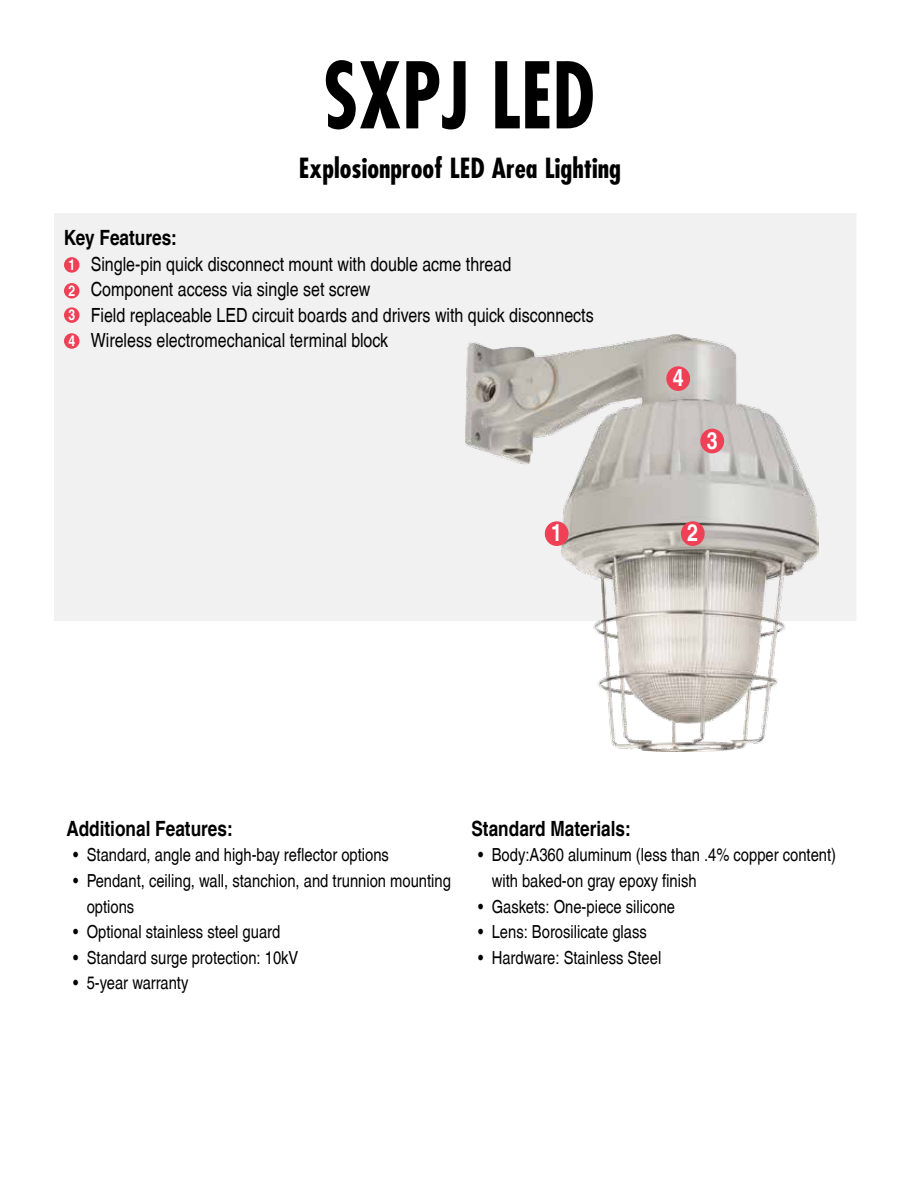
<style>
.page{position:relative;width:918px;height:1188px;background:#fff}
.page>*{position:absolute;margin:0;border:0;box-sizing:border-box;transform-origin:0 0}
.t1{font:700 condensed 89.1px "Futura";color:#000;scale:.9 1}
.t2{font:700 condensed 27px "Futura";color:#000}
.t3{font:700 condensed 24px "Helvetica Com";color:#fff}
.t4{font:700 condensed 21px "Helvetica Com";color:#000}
.t5{font:condensed 19.5px/25.5px "Helvetica Com";color:#000}
.t6{font:condensed 18px/25.5px "Helvetica Com";color:#000}
.t7{font:700 condensed 15px/25.8px "Helvetica Com";color:#fff}
</style>
<div class="page">
<div style="left:54px;top:213px;width:802px;height:408px;background:#f1f1f2"></div>
<img style="left:464px;top:334px;width:355px;height:418px">
<div style="left:65px;top:258px;width:14px;height:14px;background:#ef4056;border-radius:50%"></div>
<div style="left:64px;top:257px;width:16px;height:16px;border:2px solid #ef4056;border-radius:50%"></div>
<div style="left:65px;top:284px;width:14px;height:14px;background:#ef4056;border-radius:50%"></div>
<div style="left:64px;top:283px;width:16px;height:16px;border:2px solid #ef4056;border-radius:50%"></div>
<div style="left:65px;top:308px;width:14px;height:14px;background:#ef4056;border-radius:50%"></div>
<div style="left:64px;top:307px;width:16px;height:16px;border:2px solid #ef4056;border-radius:50%"></div>
<div style="left:65px;top:334px;width:14px;height:14px;background:#ef4056;border-radius:50%"></div>
<div style="left:64px;top:333px;width:16px;height:16px;border:2px solid #ef4056;border-radius:50%"></div>
<div style="left:682px;top:522px;width:22px;height:23px;background:#ef4056;border-radius:50%"></div>
<div style="left:681px;top:521px;width:24px;height:25px;border:2px solid #ef4056;border-radius:50%"></div>
<div style="left:546px;top:522px;width:22px;height:23px;background:#ef4056;border-radius:50%"></div>
<div style="left:545px;top:521px;width:24px;height:25px;border:2px solid #ef4056;border-radius:50%"></div>
<div style="left:701px;top:429px;width:22px;height:24px;background:#ef4056;border-radius:50%"></div>
<div style="left:700px;top:429px;width:24px;height:24px;border:2px solid #ef4056;border-radius:50%"></div>
<div style="left:667px;top:367px;width:22px;height:23px;background:#ef4056;border-radius:50%"></div>
<div style="left:666px;top:366px;width:24px;height:25px;border:2px solid #ef4056;border-radius:50%"></div>
<h1 class="t1" style="left:323px;top:38px;width:304px">SXPJ LED</h1>
<h2 class="t2" style="left:299px;top:150px;width:324px">Explosionproof LED Area Lighting</h2>
<p class="t4" style="left:64px;top:225px;width:115px">Key Features:</p>
<p class="t5" style="left:91px;top:251px;width:504px">Single-pin quick disconnect mount with double acme thread Component access via single set screw<br>Field replaceable LED circuit boards and drivers with quick disconnects Wireless electromechanical terminal block</p>
<p class="t7" style="left:69px;top:252px;width:8px">1<br>2</p>
<p class="t7" style="left:69px;top:302px;width:8px">3<br>4</p>
<h3 class="t3" style="left:673px;top:363px;width:12px">4</h3>
<h3 class="t3" style="left:707px;top:426px;width:12px">3</h3>
<h3 class="t3" style="left:551px;top:518px;width:12px">1</h3>
<h3 class="t3" style="left:687px;top:518px;width:12px">2</h3>
<p class="t4" style="left:67px;top:816px;width:168px">Additional Features:</p>
<p class="t6" style="left:73px;top:842px;width:317px">• Standard, angle and high-bay reflector options</p>
<p class="t6" style="left:87px;top:868px;width:366px;text-indent:-14px">• Pendant, ceiling, wall, stanchion, and trunnion mounting options</p>
<p class="t6" style="left:73px;top:919px;width:209px">• Optional stainless steel guard</p>
<p class="t6" style="left:73px;top:944px;width:227px">• Standard surge protection: 10kV</p>
<p class="t6" style="left:73px;top:970px;width:117px">• 5-year warranty</p>
<p class="t4" style="left:472px;top:816px;width:161px">Standard Materials:</p>
<p class="t6" style="left:492px;top:842px;width:346px;text-indent:-14px">• Body:A360 aluminum (less than .4% copper content) with baked-on gray epoxy finish</p>
<p class="t6" style="left:478px;top:893px;width:198px">• Gaskets: One-piece silicone</p>
<p class="t6" style="left:478px;top:919px;width:170px">• Lens: Borosilicate glass</p>
<p class="t6" style="left:478px;top:944px;width:185px">• Hardware: Stainless Steel</p>
</div>
